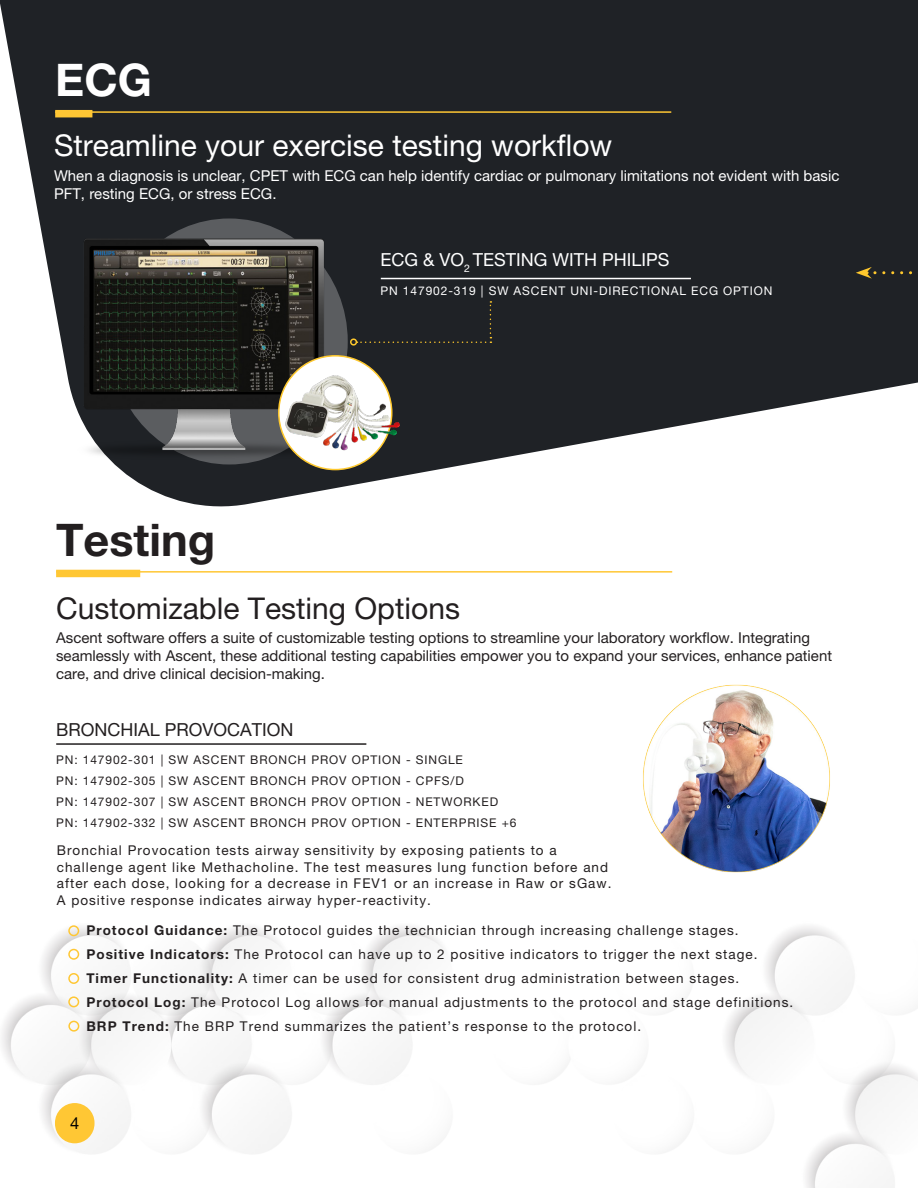
<style>
.page{position:relative;width:918px;height:1188px;background:#fff}
.page>*{position:absolute;margin:0;border:0;box-sizing:border-box;transform-origin:0 0}
.Body_Text{font:700 45px "Helvetica Neue LT Pro";color:#231f20}
.Body_Text-2{font:700 45px "Helvetica Neue LT Pro";color:#fff}
.Body_Text-3{font:30px "Helvetica Neue LT Pro";color:#fff}
.Body_Text-4{font:30px "Helvetica Neue LT Pro";color:#231f20}
.bodyhead_-_all_caps_brown{font:18px "Helvetica Neue LT Pro";color:#fff}
.bodyhead_-_all_caps_brown-2{font:18px "Helvetica Neue LT Pro";color:#231f20}
.t1{font:16.5px "Helvetica Neue LT Pro";color:#000}
.bodycopy_-_cool_grey{font:15px/18px "Helvetica Neue LT Pro";color:#231f20}
.bodycopy_-_cool_grey-2{font:15px/18px "Helvetica Neue LT Pro";color:#fff}
.bodyhead_-_all_caps_brown-3{font:13.5px/24px "Helvetica Neue LT Pro";letter-spacing:.075em;color:#231f20}
.bodyhead_-_all_caps_brown-4{font:12px/21px "Helvetica Neue LT Pro";letter-spacing:.075em;color:#231f20}
.bodyhead_-_all_caps_brown-5{font:12px "Helvetica Neue LT Pro";letter-spacing:.075em;color:#fff}
.s1{font-weight:700}
</style>
<div class="page">
<img style="left:2px;top:926px;width:916px;height:262px">
<div style="left:55px;top:1103px;width:40px;height:40px;background:#ffc734;border-radius:20px"></div>
<svg style="left:0;top:0;width:918px;height:507px;fill:#1f2226"></svg>
<hr style="left:55px;top:111px;width:616px;height:2px;background:#ffc734">
<div style="left:55px;top:110px;width:37px;height:7px;background:#ffc734"></div>
<hr style="left:381px;top:278px;width:310px;height:1px;background:#fff">
<img style="left:74px;top:220px;width:261px;height:246px">
<div style="left:279px;top:356px;width:113px;height:114px;background:#fff;border-radius:50%"></div>
<img style="left:278px;top:371px;width:126px;height:84px">
<div style="left:357px;top:301px;width:134px;height:42px;background:#1f2226"></div>
<div style="left:350px;top:338px;width:7px;height:8px;border:2px solid #fec82d;border-radius:50%"></div>
<hr style="left:56px;top:571px;width:616px;height:2px;background:#ffc734">
<div style="left:56px;top:570px;width:84px;height:7px;background:#ffc734"></div>
<hr style="left:56px;top:743px;width:310px;height:2px;background:#231f20">
<div style="left:68px;top:925px;width:11px;height:11px;border:2px solid #ffc734;border-radius:50%"></div>
<div style="left:68px;top:949px;width:11px;height:11px;border:2px solid #ffc734;border-radius:50%"></div>
<div style="left:68px;top:1021px;width:11px;height:11px;border:2px solid #ffc734;border-radius:50%"></div>
<div style="left:68px;top:973px;width:11px;height:11px;border:2px solid #ffc734;border-radius:50%"></div>
<div style="left:68px;top:996px;width:11px;height:11px;border:2px solid #ffc734;border-radius:50%"></div>
<svg style="left:856px;top:267px;width:62px;height:12px"></svg>
<img style="left:643px;top:684px;width:187px;height:189px">
<p class="Body_Text-2" style="left:55px;top:52px;width:98px">ECG</p>
<p class="Body_Text-3" style="left:54px;top:127px;width:560px">Streamline your exercise testing workflow</p>
<p class="bodycopy_-_cool_grey-2" style="left:54px;top:166px;width:787px">When a diagnosis is unclear, CPET with ECG can help identify cardiac or pulmonary limitations not evident with basic<br>PFT, resting ECG, or stress ECG.</p>
<p class="bodyhead_-_all_caps_brown" style="left:380px;top:249px;width:291px">ECG &amp; VO<sub>2</sub> TESTING WITH PHILIPS</p>
<p class="bodyhead_-_all_caps_brown-5" style="left:380px;top:283px;width:393px">PN 147902-319 | SW ASCENT UNI-DIRECTIONAL ECG OPTION</p>
<p class="Body_Text" style="left:56px;top:512px;width:161px">Testing</p>
<p class="Body_Text-4" style="left:56px;top:590px;width:405px">Customizable Testing Options</p>
<p class="bodycopy_-_cool_grey" style="left:56px;top:629px;width:777px">Ascent software offers a suite of customizable testing options to streamline your laboratory workflow. Integrating seamlessly with Ascent, these additional testing capabilities empower you to expand your services, enhance patient care, and drive clinical decision-making.</p>
<p class="bodyhead_-_all_caps_brown-2" style="left:56px;top:719px;width:239px">BRONCHIAL PROVOCATION</p>
<p class="bodyhead_-_all_caps_brown-4" style="left:56px;top:749px;width:408px">PN: 147902-301 | SW ASCENT BRONCH PROV OPTION - SINGLE</p>
<p class="bodyhead_-_all_caps_brown-4" style="left:56px;top:770px;width:409px">PN: 147902-305 | SW ASCENT BRONCH PROV OPTION - CPFS/D</p>
<p class="bodyhead_-_all_caps_brown-4" style="left:56px;top:791px;width:462px">PN: 147902-307 | SW ASCENT BRONCH PROV OPTION - NETWORKED<br>PN: 147902-332 | SW ASCENT BRONCH PROV OPTION - ENTERPRISE +6</p>
<p class="bodyhead_-_all_caps_brown-3" style="left:57px;top:842px;width:556px;line-height:16.5px">Bronchial Provocation tests airway sensitivity by exposing patients to a challenge agent like Methacholine. The test measures lung function before and after each dose, looking for a decrease in FEV1 or an increase in Raw or sGaw.<br>A positive response indicates airway hyper-reactivity.</p>
<p class="bodyhead_-_all_caps_brown-3" style="left:86px;top:918px;width:708px"><span class="s1">Protocol Guidance:</span> The Protocol guides the technician through increasing challenge stages.<br><span class="s1">Positive Indicators:</span> The Protocol can have up to 2 positive indicators to trigger the next stage.<br><span class="s1">Timer Functionality:</span> A timer can be used for consistent drug administration between stages.<br><span class="s1">Protocol Log:</span> The Protocol Log allows for manual adjustments to the protocol and stage definitions.<br><span class="s1">BRP Trend:</span> The BRP Trend summarizes the patient’s response to the protocol.</p>
<p class="t1" style="left:70px;top:1113px;width:11px">4</p>
</div>
